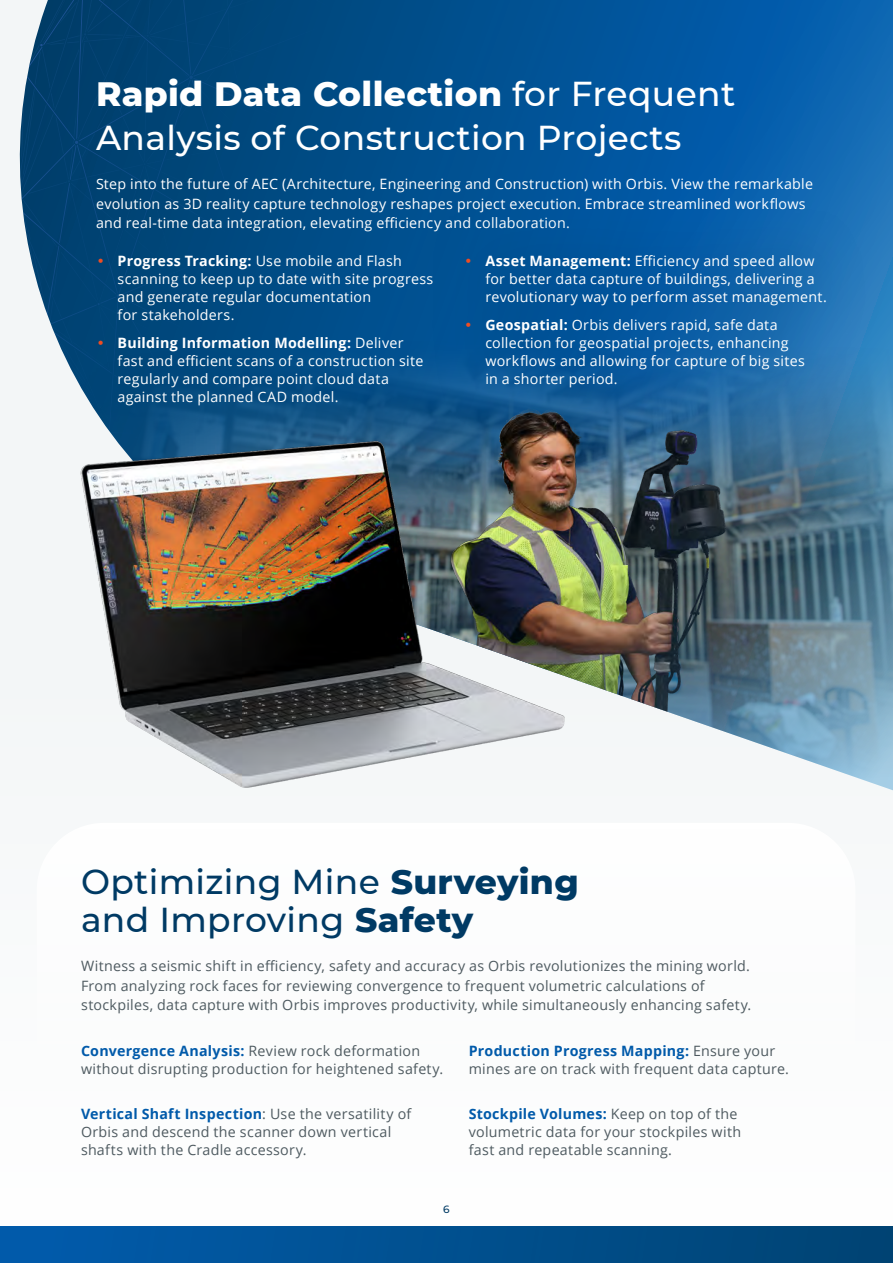
<style>
.page{position:relative;width:893px;height:1263px;background:#fff}
.page>*{position:absolute;margin:0;border:0;box-sizing:border-box;transform-origin:0 0}
.Head_1{font:500 34.5px/43.2px "Montserrat";letter-spacing:.01em;color:#fff}
.Head_1-2{font:500 34.5px/37.2px "Montserrat";letter-spacing:.01em;color:#003a64}
.Body_Text{font:14.25px/18px "Open Sans";letter-spacing:.02em;color:#fff}
.Bullets_1{font:14.25px/18px "Open Sans";letter-spacing:.02em;color:#4e5a60}
.Body_Text-2{font:14.25px/19.5px "Open Sans";letter-spacing:.02em;color:#4e5a60}
.t1{font:500 10.5px "Montserrat";color:#003a64}
.s1{font-weight:800}
.s2{font-weight:700}
.s3{font-weight:700;color:#015aaa}
</style>
<div class="page">
<div style="left:0;top:0;width:893px;height:1226px;background:#f3f6f7"></div>
<div style="left:0;top:1227px;width:893px;height:36px;background:linear-gradient(to right,#015cac,#004372)"></div>
<div style="left:37px;top:823px;width:818px;height:414px;background:#fcfdfd"></div>
<svg style="left:799px;top:0;width:94px;height:790px;background:#196eb5"></svg>
<img style="left:774px;top:217px;width:119px;height:564px">
<img style="left:579px;top:572px;width:195px;height:177px">
<img style="left:97px;top:572px;width:482px;height:216px">
<div style="left:432px;top:206px;width:434px;height:228px;background:linear-gradient(to bottom,#166fba,#3b80b2)"></div>
<img style="left:19px;top:0;width:780px;height:572px">
<p class="Head_1" style="left:96px;top:71px;width:641px"><span class="s1">Rapid Data Collection</span> for Frequent<br>Analysis of Construction Projects</p>
<p class="Body_Text" style="left:96px;top:174px;width:718px;line-height:19.5px">Step into the future of AEC (Architecture, Engineering and Construction) with Orbis. View the remarkable evolution as 3D reality capture technology reshapes project execution. Embrace streamlined workflows and real-time data integration, elevating efficiency and collaboration.</p>
<p class="Body_Text" style="left:118px;top:252px;width:317px"><span class="s2">Progress Tracking:</span> Use mobile and Flash scanning to keep up to date with site progress and generate regular documentation<br>for stakeholders.</p>
<p class="Body_Text" style="left:118px;top:333px;width:307px"><span class="s2">Building Information Modelling:</span> Deliver fast and efficient scans of a construction site regularly and compare point cloud data against the planned CAD model.</p>
<p class="Body_Text" style="left:485px;top:252px;width:343px"><span class="s2">Asset Management:</span> Efficiency and speed allow for better data capture of buildings, delivering a revolutionary way to perform asset management.</p>
<p class="Body_Text" style="left:485px;top:315px;width:321px"><span class="s2">Geospatial:</span> Orbis delivers rapid, safe data collection for geospatial projects, enhancing workflows and allowing for capture of big sites in a shorter period.</p>
<p class="Head_1-2" style="left:81px;top:862px;width:499px">Optimizing Mine <span class="s1">Surveying </span>and Improving <span class="s1">Safety</span></p>
<p class="Body_Text-2" style="left:81px;top:956px;width:672px">Witness a seismic shift in efficiency, safety and accuracy as Orbis revolutionizes the mining world.<br>From analyzing rock faces for reviewing convergence to frequent volumetric calculations of stockpiles, data capture with Orbis improves productivity, while simultaneously enhancing safety.</p>
<p class="Bullets_1" style="left:81px;top:1041px;width:364px"><span class="s3">Convergence Analysis:</span> Review rock deformation without disrupting production for heightened safety.</p>
<p class="Bullets_1" style="left:81px;top:1104px;width:332px"><span class="s3">Vertical Shaft Inspection</span>: Use the versatility of<br>Orbis and descend the scanner down vertical shafts with the Cradle accessory.</p>
<p class="t1" style="left:443px;top:1202px;width:8px">6</p>
<p class="Bullets_1" style="left:469px;top:1041px;width:322px"><span class="s3">Production Progress Mapping:</span> Ensure your mines are on track with frequent data capture.</p>
<p class="Bullets_1" style="left:469px;top:1104px;width:274px"><span class="s3">Stockpile Volumes:</span> Keep on top of the volumetric data for your stockpiles with fast and repeatable scanning.</p>
</div>
